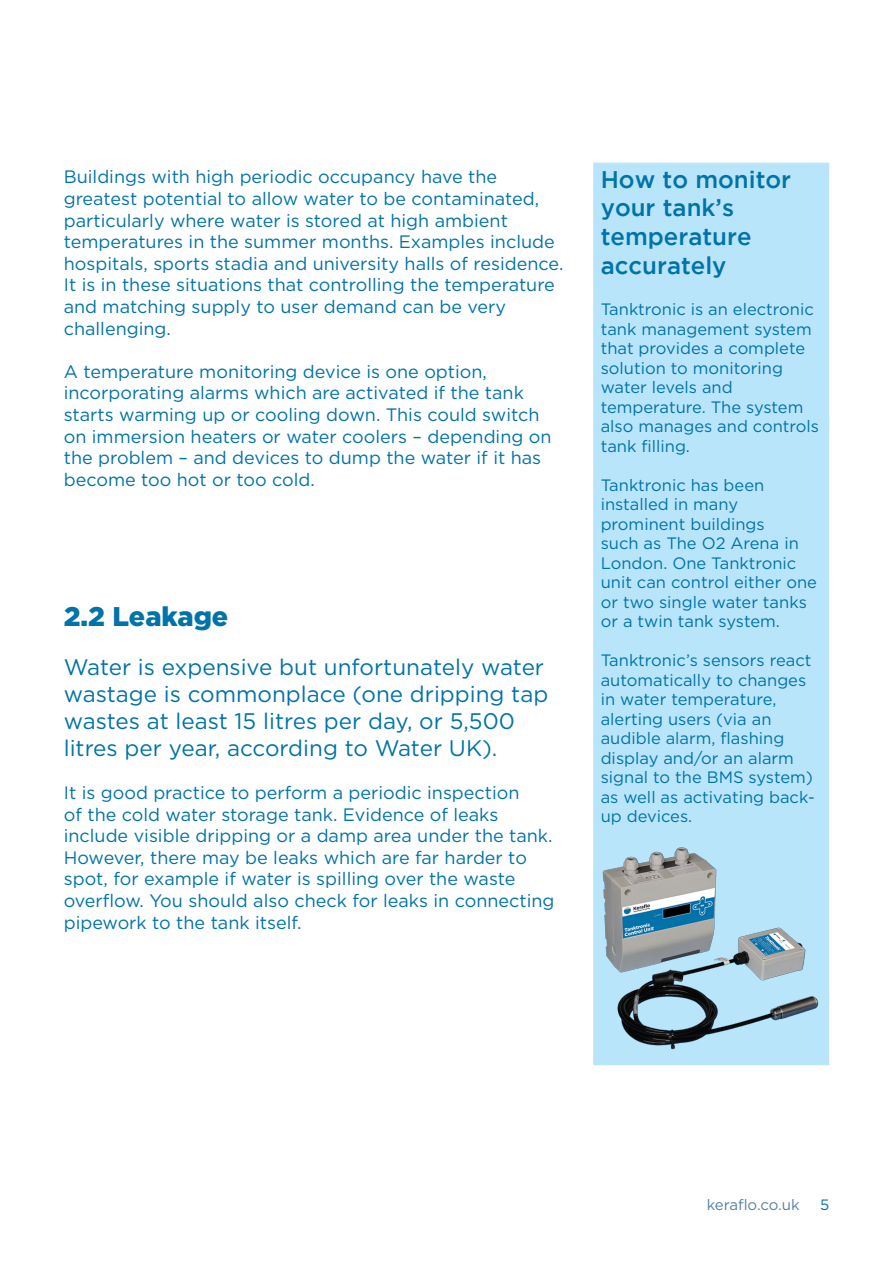
<style>
.page{position:relative;width:893px;height:1263px;background:#fff}
.page>*{position:absolute;margin:0;border:0;box-sizing:border-box;transform-origin:0 0}
.t1{font:900 27px "Gotham";color:#0073a8}
.t2{font:500 24px "Gotham";color:#0073a8}
.t3{font:22.5px/27px "Gotham";color:#0073a8}
.t4{font:18px/21.6px "Gotham";color:#0073a8}
.t5{font:16.5px/19.5px "Gotham";color:#0073a8}
.t6{font:15px "Gotham";color:#5581a3}
.t7{font:15px "Gotham";color:#0073a8}
</style>
<div class="page">
<div style="left:597px;top:166px;width:228px;height:895px;background:#b9e5fa"></div>
<div style="left:593px;top:163px;width:236px;height:902px;border:8px solid #b9e5fa"></div>
<img style="left:602px;top:847px;width:218px;height:211px">
<p class="t4" style="left:64px;top:166px;width:501px">Buildings with high periodic occupancy have the greatest potential to allow water to be contaminated, particularly where water is stored at high ambient temperatures in the summer months. Examples include hospitals, sports stadia and university halls of residence.<br>It is in these situations that controlling the temperature and matching supply to user demand can be very challenging.</p>
<p class="t4" style="left:64px;top:360px;width:489px">A temperature monitoring device is one option, incorporating alarms which are activated if the tank starts warming up or cooling down. This could switch on immersion heaters or water coolers – depending on the problem – and devices to dump the water if it has become too hot or too cold.</p>
<p class="t1" style="left:64px;top:601px;width:166px">2.2 Leakage</p>
<p class="t3" style="left:64px;top:653px;width:486px">Water is expensive but unfortunately water wastage is commonplace (one dripping tap wastes at least 15 litres per day, or 5,500 litres per year, according to Water UK).</p>
<p class="t4" style="left:64px;top:781px;width:492px">It is good practice to perform a periodic inspection<br>of the cold water storage tank. Evidence of leaks include visible dripping or a damp area under the tank.<br>However, there may be leaks which are far harder to spot, for example if water is spilling over the waste overflow. You should also check for leaks in connecting pipework to the tank itself.</p>
<p class="t2" style="left:601px;top:166px;width:192px">How to monitor</p>
<p class="t2" style="left:601px;top:194px;width:135px">your tank’s</p>
<p class="t2" style="left:601px;top:223px;width:152px">temperature</p>
<p class="t2" style="left:601px;top:252px;width:127px">accurately</p>
<p class="t5" style="left:601px;top:299px;width:220px">Tanktronic is an electronic tank management system that provides a complete solution to monitoring water levels and temperature. The system also manages and controls tank filling.</p>
<p class="t5" style="left:601px;top:475px;width:218px">Tanktronic has been installed in many prominent buildings<br>such as The O2 Arena in<br>London. One Tanktronic unit can control either one or two single water tanks or a twin tank system.</p>
<p class="t5" style="left:601px;top:650px;width:216px">Tanktronic’s sensors react automatically to changes in water temperature, alerting users (via an audible alarm, flashing display and/or an alarm signal to the BMS system) as well as activating back&shy;up devices.</p>
<p class="t6" style="left:707px;top:1196px;width:94px">keraflo.co.uk</p>
<p class="t7" style="left:820px;top:1196px;width:11px">5</p>
</div>
